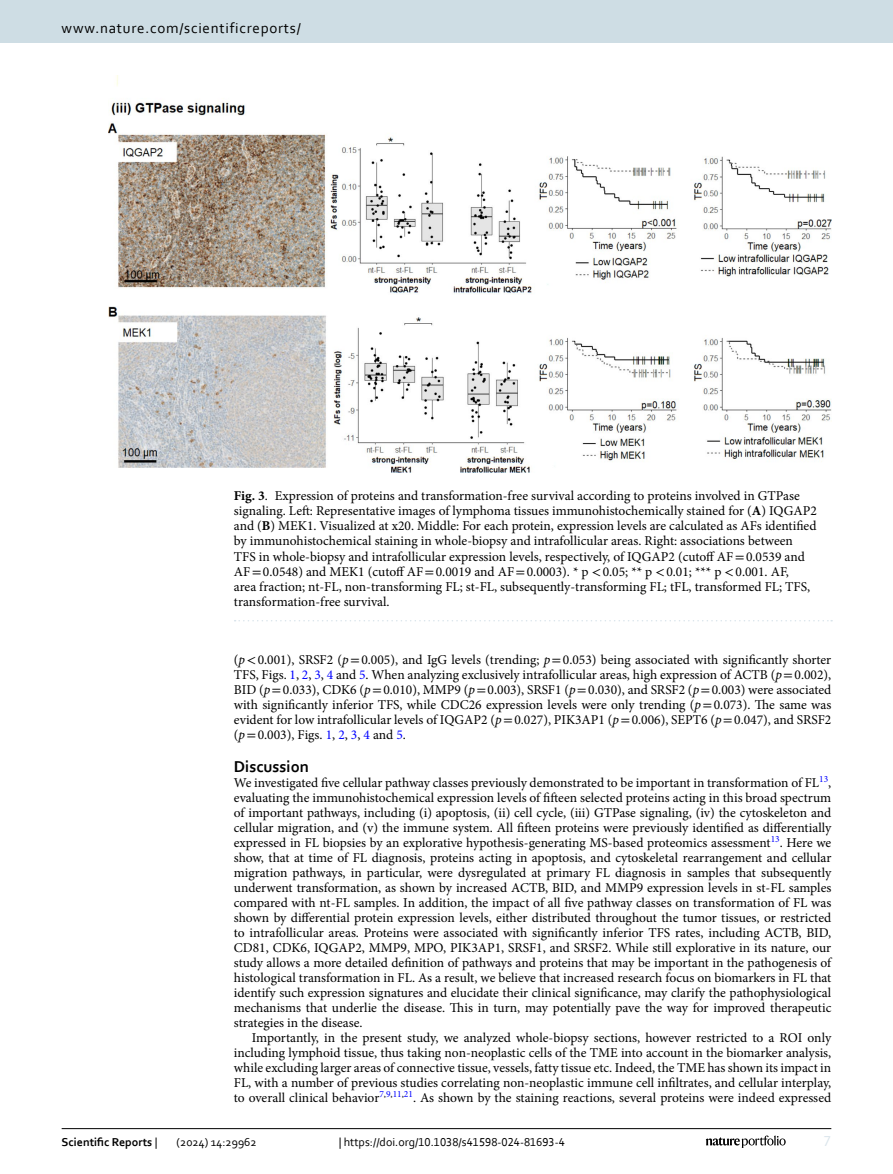
<style>
.page{position:relative;width:893px;height:1174px;background:#fff}
.page>*{position:absolute;margin:0;border:0;box-sizing:border-box;transform-origin:0 0}
.Head_1{font:700 16.5px "Corbel";color:#000}
.t1{font:15px "Corbel";letter-spacing:.05em;color:#000}
.t2{font:15px "Corbel";color:#d9e4eb}
.Body_Text{font:13.5px/15px "Minion Pro";color:#000;text-align:justify}
.Figure_Caption{font:13.5px/15px "Minion Pro";color:#000}
.Body_Text_Indent{font:13.5px/15px "Minion Pro";color:#000;text-align:justify}
.t3{font:12px "Corbel";color:#000}
.t4{font:700 12px "Corbel";color:#000}
.s1{font-weight:700}
.s2{font-family:"STIX"}
.s3{font-style:italic}
.s4{color:#00f}
.s5{font-weight:400}
</style>
<div class="page">
<img style="left:108px;top:76px;width:723px;height:396px">
<svg style="left:235px;top:620px;width:597px;height:1px"></svg>
<hr style="left:62px;top:1128px;width:769px;height:1px;background:#000">
<svg style="left:706px;top:1135px;width:80px;height:12px"></svg>
<div style="left:0;top:0;width:893px;height:43px;background:#cedde4"></div>
<p class="t1" style="left:62px;top:18px;width:241px">www.nature.com/scientificreports/</p>
<p class="Figure_Caption" style="left:234px;top:489px;width:584px"><span class="s1">Fig. 3</span>. Expression of proteins and transformation-free survival according to proteins involved in GTPase signaling. Left: Representative images of lymphoma tissues immunohistochemically stained for (<span class="s1">A</span>) IQGAP2 and (<span class="s1">B</span>) MEK1. Visualized at x20. Middle: For each protein, expression levels are calculated as AFs identified by immunohistochemical staining in whole-biopsy and intrafollicular areas. Right: associations between TFS in whole-biopsy and intrafollicular expression levels, respectively, of IQGAP2 (cutoff AF<span class="s2">=</span>0.0539 and AF<span class="s2">=</span>0.0548) and MEK1 (cutoff AF<span class="s2">=</span>0.0019 and AF<span class="s2">=</span>0.0003). * p <span class="s2">&lt;</span>0.05; ** p <span class="s2">&lt;</span>0.01; *** p <span class="s2">&lt;</span>0.001. AF,<br>area fraction; nt-FL, non-transforming FL; st-FL, subsequently-transforming FL; tFL, transformed FL; TFS, transformation-free survival.</p>
<p class="Body_Text" style="left:234px;top:652px;width:599px">(<span class="s3">p</span><span class="s2">&lt;</span>0.001), SRSF2 (<span class="s3">p</span><span class="s2">=</span>0.005), and IgG levels (trending; <span class="s3">p</span><span class="s2">=</span>0.053) being associated with significantly shorter TFS, Figs. <span class="s4">1</span>, <span class="s4">2</span>, <span class="s4">3</span>, <span class="s4">4</span> and <span class="s4">5</span>. When analyzing exclusively intrafollicular areas, high expression of ACTB (<span class="s3">p</span><span class="s2">=</span>0.002), BID (<span class="s3">p</span><span class="s2">=</span>0.033), CDK6 (<span class="s3">p</span><span class="s2">=</span>0.010), MMP9 (<span class="s3">p</span><span class="s2">=</span>0.003), SRSF1 (<span class="s3">p</span><span class="s2">=</span>0.030), and SRSF2 (<span class="s3">p</span><span class="s2">=</span>0.003) were associated with significantly inferior TFS, while CDC26 expression levels were only trending (<span class="s3">p</span><span class="s2">=</span>0.073). The same was evident for low intrafollicular levels of IQGAP2 (<span class="s3">p</span><span class="s2">=</span>0.027), PIK3AP1 (<span class="s3">p</span><span class="s2">=</span>0.006), SEPT6 (<span class="s3">p</span><span class="s2">=</span>0.047), and SRSF2 (<span class="s3">p</span><span class="s2">=</span>0.003), Figs. <span class="s4">1</span>, <span class="s4">2</span>, <span class="s4">3</span>, <span class="s4">4</span> and <span class="s4">5</span>.</p>
<p class="Head_1" style="left:234px;top:756px;width:77px">Discussion</p>
<p class="Body_Text" style="left:234px;top:775px;width:599px">We investigated five cellular pathway classes previously demonstrated to be important in transformation of FL<sup>13</sup>, evaluating the immunohistochemical expression levels of fifteen selected proteins acting in this broad spectrum of important pathways, including (i) apoptosis, (ii) cell cycle, (iii) GTPase signaling, (iv) the cytoskeleton and cellular migration, and (v) the immune system. All fifteen proteins were previously identified as differentially expressed in FL biopsies by an explorative hypothesis-generating MS-based proteomics assessment<sup>13</sup>. Here we show, that at time of FL diagnosis, proteins acting in apoptosis, and cytoskeletal rearrangement and cellular migration pathways, in particular, were dysregulated at primary FL diagnosis in samples that subsequently underwent transformation, as shown by increased ACTB, BID, and MMP9 expression levels in st-FL samples compared with nt-FL samples. In addition, the impact of all five pathway classes on transformation of FL was shown by differential protein expression levels, either distributed throughout the tumor tissues, or restricted to intrafollicular areas. Proteins were associated with significantly inferior TFS rates, including ACTB, BID, CD81, CDK6, IQGAP2, MMP9, MPO, PIK3AP1, SRSF1, and SRSF2. While still explorative in its nature, our study allows a more detailed definition of pathways and proteins that may be important in the pathogenesis of histological transformation in FL. As a result, we believe that increased research focus on biomarkers in FL that identify such expression signatures and elucidate their clinical significance, may clarify the pathophysiological mechanisms that underlie the disease. This in turn, may potentially pave the way for improved therapeutic strategies in the disease.</p>
<p class="Body_Text_Indent" style="left:234px;top:1030px;width:599px;text-indent:18px">Importantly, in the present study, we analyzed whole-biopsy sections, however restricted to a ROI only including lymphoid tissue, thus taking non-neoplastic cells of the TME into account in the biomarker analysis, while excluding larger areas of connective tissue, vessels, fatty tissue etc. Indeed, the TME has shown its impact in FL, with a number of previous studies correlating non-neoplastic immune cell infiltrates, and cellular interplay, to overall clinical behavior<sup>7</sup><sup>,</sup><sup>9</sup><sup>,</sup><sup>11</sup><sup>,</sup><sup>21</sup>. As shown by the staining reactions, several proteins were indeed expressed</p>
<p class="t4" style="left:62px;top:1134px;width:97px">Scientific Reports <span class="s5">|</span></p>
<p class="t3" style="left:177px;top:1134px;width:82px">(2024) 14:29962</p>
<p class="t3" style="left:339px;top:1134px;width:228px">| https://doi.org/10.1038/s41598-024-81693-4</p>
<p class="t2" style="left:824px;top:1132px;width:9px">7</p>
</div>
